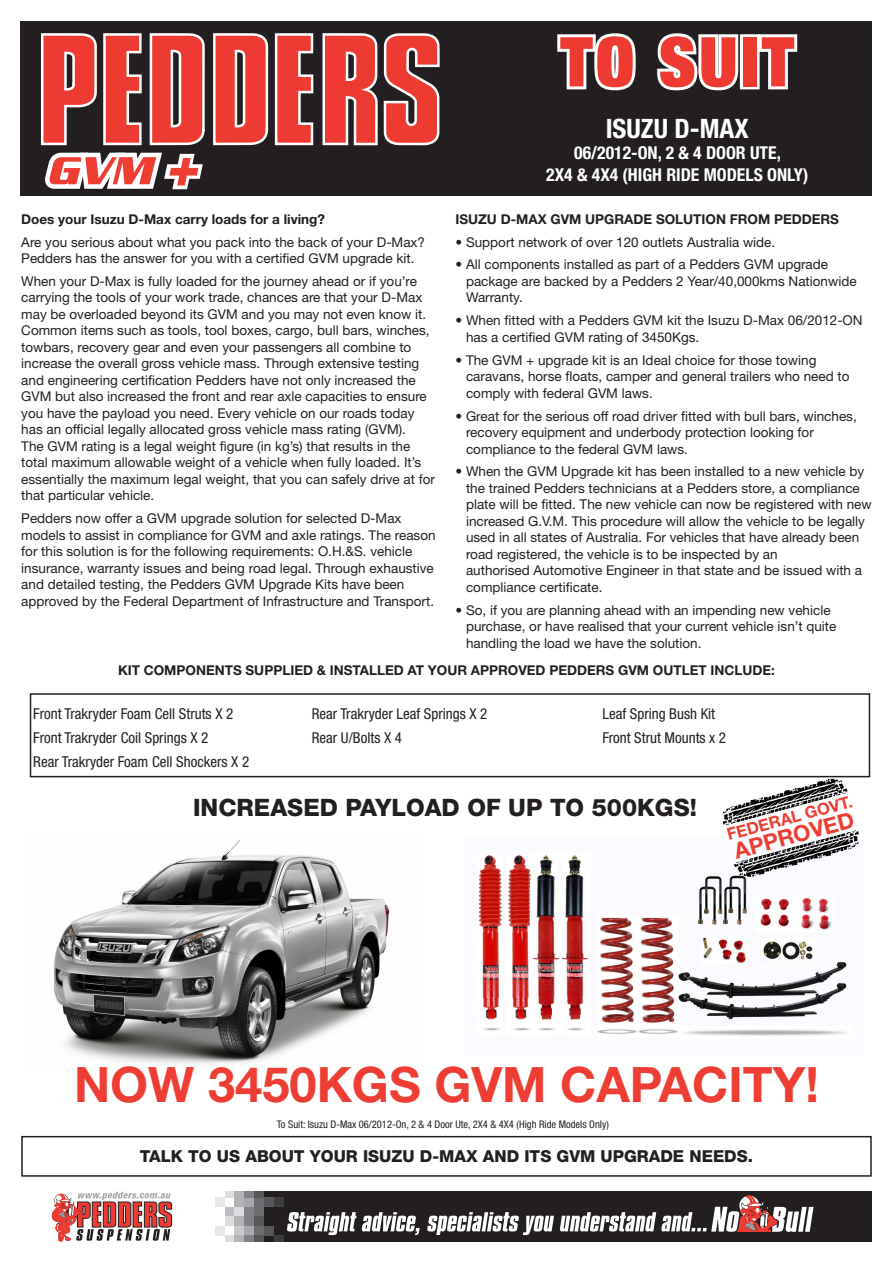
<style>
.page{position:relative;width:893px;height:1263px;background:#fff}
.page>*{position:absolute;margin:0;border:0;box-sizing:border-box;transform-origin:0 0}
.t1{font:900 condensed 68.7px "Helvetica Neue LT Std";letter-spacing:.05em;color:#ee3b32}
.t2{font:700 48.9px "Helvetica Neue LT Std";color:#ee3e34}
.t3{font:700 condensed 26.7px "Helvetica Neue";color:#fff}
.t4{font:800 24px "Helvetica Neue LT Std";color:#231f20}
.t5{font:700 22.35px "Helvetica Neue LT Std";color:#ee3e34}
.t6{font:700 condensed 17.7px/21.3px "Helvetica Neue";color:#fff;text-align:center}
.t7{font:800 16.5px "Helvetica Neue LT Std";color:#231f20}
.t8{font:700 16.5px "Helvetica Neue LT Std";color:#ee3e34}
.t9{font:condensed 15px "Helvetica Neue";color:#231f20}
.t10{font:13.5px/16.5px "Helvetica Neue LT Std";color:#231f20}
.t11{font:700 13.5px "Helvetica Neue LT Std";color:#231f20}
.t12{font:condensed 10.5px "Helvetica Neue";color:#231f20}
</style>
<div class="page">
<div style="left:20px;top:21px;width:852px;height:175px;background:#231f20"></div>
<img style="left:54px;top:840px;width:336px;height:224px">
<svg style="left:557px;top:33px;width:79px;height:58px"></svg>
<svg style="left:657px;top:33px;width:84px;height:58px"></svg>
<div style="left:740px;top:34px;width:20px;height:55px;border:6px solid #fff"></div>
<svg style="left:756px;top:34px;width:42px;height:56px"></svg>
<div style="left:21px;top:1136px;width:851px;height:41px;border:2px solid #231f20"></div>
<div style="left:30px;top:693px;width:840px;height:84px;border:2px solid #231f20"></div>
<svg style="left:52px;top:1192px;width:120px;height:49px"></svg>
<div style="left:244px;top:1191px;width:628px;height:51px;background:#231f20"></div>
<div style="left:215px;top:1198px;width:10px;height:9px;background:#e6e7e9"></div>
<div style="left:215px;top:1226px;width:10px;height:10px;background:#e6e7e9"></div>
<div style="left:225px;top:1207px;width:9px;height:10px;background:#bcbdc0"></div>
<div style="left:225px;top:1217px;width:9px;height:9px;background:#dcdddf"></div>
<div style="left:225px;top:1236px;width:9px;height:6px;background:#dcdddf"></div>
<div style="left:234px;top:1198px;width:10px;height:9px;background:#b2b3b7"></div>
<div style="left:234px;top:1207px;width:10px;height:10px;background:#dcdddf"></div>
<div style="left:234px;top:1217px;width:10px;height:9px;background:#b2b3b7"></div>
<div style="left:234px;top:1226px;width:10px;height:10px;background:#c7c8ca"></div>
<div style="left:234px;top:1236px;width:10px;height:6px;background:#b2b3b7"></div>
<div style="left:244px;top:1198px;width:10px;height:9px;background:#a8a9ad"></div>
<div style="left:244px;top:1207px;width:10px;height:10px;background:#808285"></div>
<div style="left:244px;top:1217px;width:10px;height:9px;background:#808285"></div>
<div style="left:244px;top:1226px;width:10px;height:10px;background:#a8a9ad"></div>
<div style="left:244px;top:1236px;width:10px;height:6px;background:#808285"></div>
<div style="left:254px;top:1198px;width:10px;height:9px;background:#6c6d70"></div>
<div style="left:254px;top:1207px;width:10px;height:10px;background:#6c6d70"></div>
<div style="left:254px;top:1217px;width:10px;height:9px;background:#57585a"></div>
<div style="left:254px;top:1226px;width:10px;height:10px;background:#6c6d70"></div>
<div style="left:254px;top:1236px;width:10px;height:6px;background:#57585a"></div>
<div style="left:264px;top:1198px;width:10px;height:9px;background:#57585a"></div>
<div style="left:264px;top:1226px;width:10px;height:10px;background:#57585a"></div>
<div style="left:274px;top:1198px;width:10px;height:9px;background:#3e3e3f"></div>
<div style="left:274px;top:1236px;width:10px;height:6px;background:#3e3e3f"></div>
<div style="left:225px;top:1191px;width:9px;height:7px;background:#dcdddf"></div>
<div style="left:234px;top:1191px;width:10px;height:7px;background:#b2b3b7"></div>
<div style="left:244px;top:1191px;width:10px;height:7px;background:#808285"></div>
<div style="left:254px;top:1191px;width:10px;height:7px;background:#57585a"></div>
<svg style="left:287px;top:1212px;width:133px;height:23px"></svg>
<svg style="left:427px;top:1212px;width:127px;height:23px"></svg>
<svg style="left:560px;top:1195px;width:254px;height:37px"></svg>
<svg style="left:41px;top:33px;width:164px;height:113px"></svg>
<svg style="left:213px;top:33px;width:101px;height:113px;background:#cb5853"></svg>
<svg style="left:322px;top:33px;width:118px;height:113px"></svg>
<img style="left:478px;top:855px;width:369px;height:181px">
<svg style="left:722px;top:778px;width:137px;height:99px"></svg>
<svg style="left:45px;top:153px;width:158px;height:36px"></svg>
<p class="t11" style="left:21px;top:210px;width:305px">Does your Isuzu D-Max carry loads for a living?</p>
<p class="t10" style="left:21px;top:233px;width:405px">Are you serious about what you pack into the back of your D-Max?<br>Pedders has the answer for you with a certified GVM upgrade kit.</p>
<p class="t10" style="left:21px;top:273px;width:415px">When your D-Max is fully loaded for the journey ahead or if you’re carrying the tools of your work trade, chances are that your D-Max may be overloaded beyond its GVM and you may not even know it.<br>Common items such as tools, tool boxes, cargo, bull bars, winches, towbars, recovery gear and even your passengers all combine to increase the overall gross vehicle mass. Through extensive testing and engineering certification Pedders have not only increased the GVM but also increased the front and rear axle capacities to ensure you have the payload you need. Every vehicle on our roads today has an official legally allocated gross vehicle mass rating (GVM).<br>The GVM rating is a legal weight figure (in kg’s) that results in the total maximum allowable weight of a vehicle when fully loaded. It’s essentially the maximum legal weight, that you can safely drive at for that particular vehicle.</p>
<p class="t10" style="left:21px;top:510px;width:416px">Pedders now offer a GVM upgrade solution for selected D-Max models to assist in compliance for GVM and axle ratings. The reason for this solution is for the following requirements: O.H.&amp;S. vehicle insurance, warranty issues and being road legal. Through exhaustive and detailed testing, the Pedders GVM Upgrade Kits have been approved by the Federal Department of Infrastructure and Transport.</p>
<p class="t1" style="left:561px;top:18px;width:235px">TO SUIT</p>
<p class="t3" style="left:606px;top:112px;width:145px">ISUZU D-MAX</p>
<p class="t6" style="left:546px;top:142px;width:264px">06/2012-ON, 2 &amp; 4 DOOR UTE,<br>2X4 &amp; 4X4 (HIGH RIDE MODELS ONLY)</p>
<p class="t11" style="left:455px;top:210px;width:385px">ISUZU D-MAX GVM UPGRADE SOLUTION FROM PEDDERS</p>
<p class="t10" style="left:455px;top:233px;width:321px">• Support network of over 120 outlets Australia wide.</p>
<p class="t10" style="left:466px;top:256px;width:392px;text-indent:-11px">• All components installed as part of a Pedders GVM upgrade package are backed by a Pedders 2 Year/40,000kms Nationwide<br>Warranty.</p>
<p class="t10" style="left:466px;top:312px;width:398px;text-indent:-11px">• When fitted with a Pedders GVM kit the Isuzu D-Max 06/2012-ON has a certified GVM rating of 3450Kgs.</p>
<p class="t10" style="left:466px;top:351px;width:385px;text-indent:-11px">• The GVM + upgrade kit is an Ideal choice for those towing caravans, horse floats, camper and general trailers who need to comply with federal GVM laws.</p>
<p class="t10" style="left:466px;top:407px;width:392px;text-indent:-11px">• Great for the serious off road driver fitted with bull bars, winches, recovery equipment and underbody protection looking for compliance to the federal GVM laws.</p>
<p class="t10" style="left:466px;top:463px;width:407px;text-indent:-11px">• When the GVM Upgrade kit has been installed to a new vehicle by the trained Pedders technicians at a Pedders store, a compliance plate will be fitted. The new vehicle can now be registered with new increased G.V.M. This procedure will allow the vehicle to be legally used in all states of Australia. For vehicles that have already been road registered, the vehicle is to be inspected by an<br>authorised Automotive Engineer in that state and be issued with a compliance certificate.</p>
<p class="t10" style="left:466px;top:602px;width:372px;text-indent:-11px">• So, if you are planning ahead with an impending new vehicle purchase, or have realised that your current vehicle isn’t quite handling the load we have the solution.</p>
<p class="t11" style="left:118px;top:662px;width:658px">KIT COMPONENTS SUPPLIED &amp; INSTALLED AT YOUR APPROVED PEDDERS GVM OUTLET INCLUDE:</p>
<p class="t9" style="left:33px;top:705px;width:202px">Front Trakryder Foam Cell Struts X 2</p>
<p class="t9" style="left:33px;top:729px;width:177px">Front Trakryder Coil Springs X 2</p>
<p class="t9" style="left:33px;top:753px;width:217px">Rear Trakryder Foam Cell Shockers X 2</p>
<p class="t9" style="left:312px;top:705px;width:177px">Rear Trakryder Leaf Springs X 2</p>
<p class="t9" style="left:312px;top:729px;width:92px">Rear U/Bolts X 4</p>
<p class="t9" style="left:602px;top:705px;width:114px">Leaf Spring Bush Kit</p>
<p class="t9" style="left:602px;top:729px;width:125px">Front Strut Mounts x 2</p>
<p class="t4" style="left:193px;top:794px;width:505px">INCREASED PAYLOAD OF UP TO 500KGS!</p>
<p class="t8" style="left:725px;top:825px;width:130px;rotate:-15deg">FEDERAL GOVT.</p>
<p class="t5" style="left:731px;top:838px;width:125px;rotate:-15deg">APPROVED</p>
<p class="t2" style="left:74px;top:1054px;width:746px">NOW 3450KGS GVM CAPACITY!</p>
<p class="t12" style="left:277px;top:1119px;width:333px">To Suit: Isuzu D-Max 06/2012-On, 2 &amp; 4 Door Ute, 2X4 &amp; 4X4 (High Ride Models Only)</p>
<p class="t7" style="left:140px;top:1146px;width:615px">TALK TO US ABOUT YOUR ISUZU D-MAX AND ITS GVM UPGRADE NEEDS.</p>
</div>
